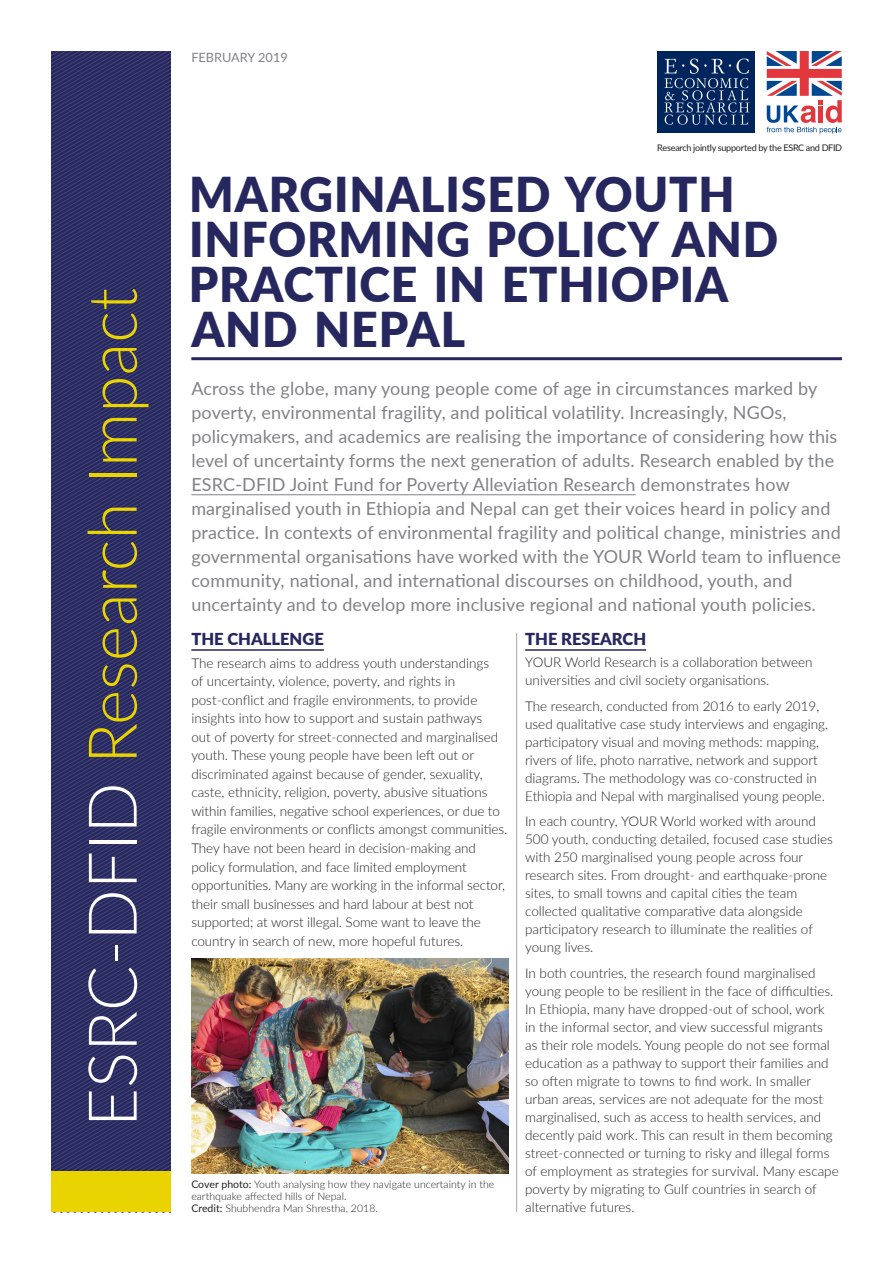
<style>
.page{position:relative;width:893px;height:1263px;background:#fff}
.page>*{position:absolute;margin:0;border:0;box-sizing:border-box;transform-origin:0 0}
.t1{font:300 67.5px "Lato";color:#e9d401}
.t2{font:900 48px/45px "Lato";letter-spacing:.02em;color:#26275f}
.t3{font:18px/24px "Lato";letter-spacing:.005em;color:#808285}
.t4{font:900 16.5px "Lato";color:#26275f}
.t5{font:300 13.5px/18px "Lato";color:#231f20}
.t6{font:12.75px "Lato";color:#808285}
.t7{font:300 10.5px/12px "Lato";letter-spacing:.005em;color:#231f20}
.t8{font:9.15px "Lato";letter-spacing:-.03em;color:#231f20}
.s1{color:#fff}
.s2{font-weight:400}
</style>
<div class="page">
<svg style="left:52px;top:676px;width:119px;height:496px;background:#2f3065"></svg>
<svg style="left:52px;top:51px;width:119px;height:625px;background:#2f3065"></svg>
<div style="left:52px;top:1172px;width:119px;height:40px;background:#e9d401"></div>
<hr style="left:191px;top:649px;width:133px;height:2px;background:#26275f">
<hr style="left:525px;top:649px;width:121px;height:2px;background:#26275f">
<img style="left:191px;top:959px;width:317px;height:215px">
<hr style="left:191px;top:494px;width:445px;height:1px;background:#808285">
<hr style="left:191px;top:357px;width:651px;height:3px;background:#26275f">
<hr style="left:516px;top:633px;width:1px;height:579px;background:#a8a9ad">
<div style="left:658px;top:51px;width:97px;height:81px;background:#00255d"></div>
<svg style="left:664px;top:59px;width:85px;height:66px"></svg>
<svg style="left:767px;top:51px;width:75px;height:83px"></svg>
<h1 class="t1" style="left:65px;top:1127px;width:841px;rotate:-90deg"><span class="s1">ESRC-DFID</span> Research Impact</h1>
<p class="t6" style="left:191px;top:48px;width:98px">FEBRUARY 2019</p>
<p class="t8" style="left:657px;top:142px;width:186px">Research jointly supported by the ESRC and DFID</p>
<h2 class="t2" style="left:189px;top:170px;width:591px">MARGINALISED YOUTH<br>INFORMING POLICY AND<br>PRACTICE IN ETHIOPIA<br>AND NEPAL</h2>
<p class="t3" style="left:191px;top:375px;width:651px">Across the globe, many young people come of age in circumstances marked by poverty, environmental fragility, and political volatility. Increasingly, NGOs, policymakers, and academics are realising the importance of considering how this level of uncertainty forms the next generation of adults. Research enabled by the ESRC-DFID Joint Fund for Poverty Alleviation Research demonstrates how marginalised youth in Ethiopia and Nepal can get their voices heard in policy and practice. In contexts of environmental fragility and political change, ministries and governmental organisations have worked with the YOUR World team to influence community, national, and international discourses on childhood, youth, and uncertainty and to develop more inclusive regional and national youth policies.</p>
<p class="t4" style="left:191px;top:626px;width:134px">THE CHALLENGE</p>
<p class="t5" style="left:191px;top:653px;width:317px;line-height:18.5px">The research aims to address youth understandings<br>of uncertainty, violence, poverty, and rights in post-conflict and fragile environments, to provide insights into how to support and sustain pathways<br>out of poverty for street-connected and marginalised youth. These young people have been left out or discriminated against because of gender, sexuality, caste, ethnicity, religion, poverty, abusive situations within families, negative school experiences, or due to fragile environments or conflicts amongst communities.<br>They have not been heard in decision-making and policy formulation, and face limited employment opportunities. Many are working in the informal sector, their small businesses and hard labour at best not supported; at worst illegal. Some want to leave the country in search of new, more hopeful futures.</p>
<p class="t7" style="left:191px;top:1178px;width:305px"><span class="s2">Cover photo:</span> Youth analysing how they navigate uncertainty in the earthquake affected hills of Nepal.<br><span class="s2">Credit:</span> Shubhendra Man Shrestha, 2018.</p>
<p class="t4" style="left:525px;top:626px;width:123px">THE RESEARCH</p>
<p class="t5" style="left:525px;top:653px;width:289px">YOUR World Research is a collaboration between universities and civil society organisations.</p>
<p class="t5" style="left:525px;top:696px;width:304px">The research, conducted from 2016 to early 2019, used qualitative case study interviews and engaging, participatory visual and moving methods: mapping, rivers of life, photo narrative, network and support diagrams. The methodology was co-constructed in Ethiopia and Nepal with marginalised young people.</p>
<p class="t5" style="left:525px;top:812px;width:309px">In each country, YOUR World worked with around 500 youth, conducting detailed, focused case studies with 250 marginalised young people across four research sites. From drought- and earthquake-prone sites, to small towns and capital cities the team collected qualitative comparative data alongside participatory research to illuminate the realities of young lives.</p>
<p class="t5" style="left:525px;top:963px;width:315px">In both countries, the research found marginalised young people to be resilient in the face of difficulties.<br>In Ethiopia, many have dropped-out of school, work<br>in the informal sector, and view successful migrants<br>as their role models. Young people do not see formal education as a pathway to support their families and so often migrate to towns to find work. In smaller urban areas, services are not adequate for the most marginalised, such as access to health services, and decently paid work. This can result in them becoming street-connected or turning to risky and illegal forms of employment as strategies for survival. Many escape poverty by migrating to Gulf countries in search of alternative futures.</p>
</div>
